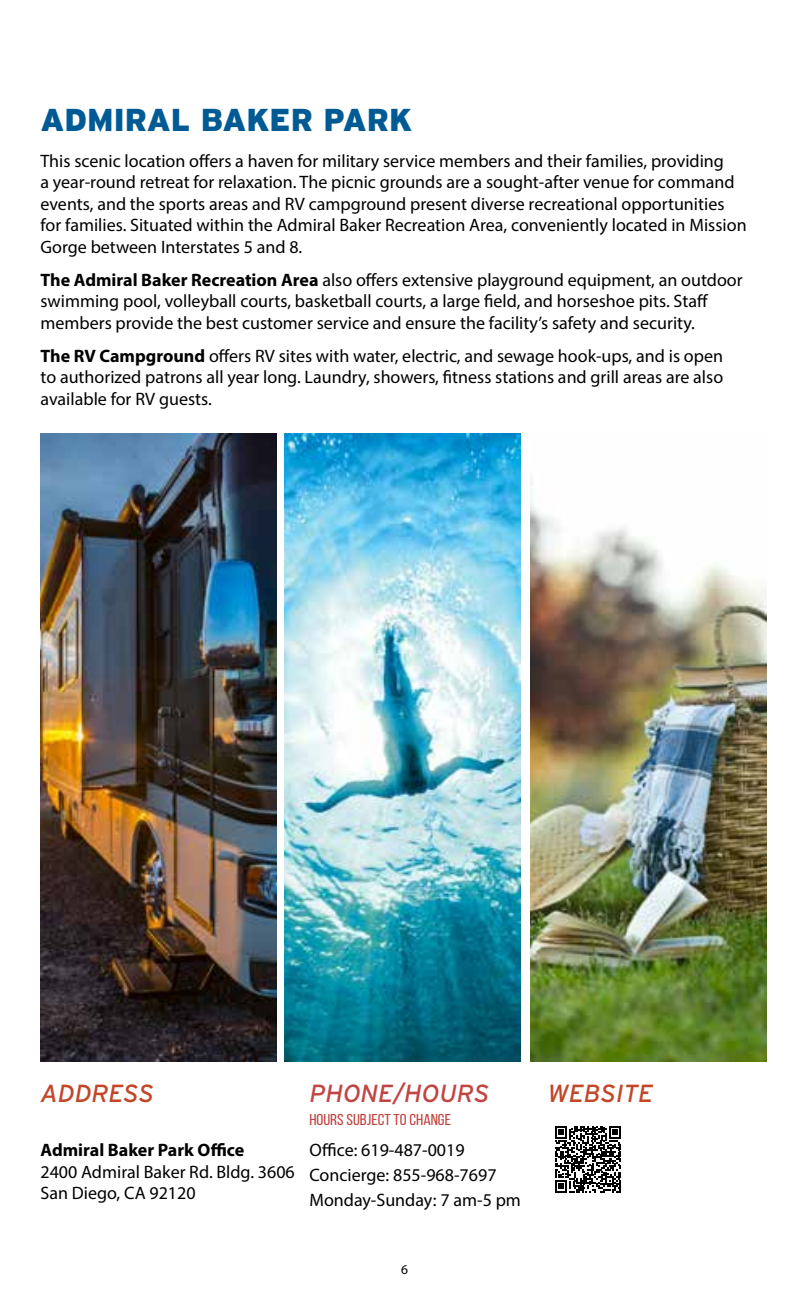
<style>
.page{position:relative;width:810px;height:1296px;background:#fff}
.page>*{position:absolute;margin:0;border:0;box-sizing:border-box;transform-origin:0 0}
.t1{font:900 31.5px "Interstate Mono";color:#005b94}
.t2{font:italic 24.75px "Interstate";color:#c24628}
.t3{font:italic 24.75px "Interstate";color:#c14542}
.t4{font:18px/21.6px "Myriad Pro";color:#000}
.t5{font:700 18px "Myriad Pro";color:#000}
.t6{font:15.75px "Bebas Neue";color:#c14542;scale:1.12 1}
.t7{font:13.5px "Myriad Pro";color:#000}
.s1{font-weight:700}
</style>
<div class="page">
<img style="left:41px;top:433px;width:236px;height:629px">
<img style="left:284px;top:433px;width:236px;height:629px">
<img style="left:530px;top:478px;width:236px;height:584px">
<svg style="left:555px;top:1126px;width:66px;height:66px"></svg>
<h1 class="t1" style="left:40px;top:102px;width:373px">ADMIRAL BAKER PARK</h1>
<p class="t4" style="left:40px;top:149px;width:708px">This scenic location offers a haven for military service members and their families, providing<br>a year-round retreat for relaxation. The picnic grounds are a sought-after venue for command events, and the sports areas and RV campground present diverse recreational opportunities for families. Situated within the Admiral Baker Recreation Area, conveniently located in Mission Gorge between Interstates 5 and 8.</p>
<p class="t4" style="left:40px;top:269px;width:704px"><span class="s1">The Admiral Baker Recreation Area</span> also offers extensive playground equipment, an outdoor swimming pool, volleyball courts, basketball courts, a large field, and horseshoe pits. Staff members provide the best customer service and ensure the facility’s safety and security.</p>
<p class="t4" style="left:40px;top:344px;width:684px;text-align:justify"><span class="s1">The RV Campground</span> offers RV sites with water, electric, and sewage hook-ups, and is open to authorized patrons all year long. Laundry, showers, fitness stations and grill areas are also available for RV guests.</p>
<h2 class="t2" style="left:40px;top:1080px;width:115px">ADDRESS</h2>
<p class="t5" style="left:40px;top:1138px;width:205px">Admiral Baker Park Office</p>
<p class="t4" style="left:40px;top:1161px;width:256px">2400 Admiral Baker Rd. Bldg. 3606<br>San Diego, CA 92120</p>
<h2 class="t3" style="left:309px;top:1080px;width:181px">PHONE/HOURS</h2>
<p class="t6" style="left:309px;top:1111px;width:128px">HOURS SUBJECT TO CHANGE</p>
<p class="t4" style="left:309px;top:1138px;width:213px;line-height:24.8px">Office: 619-487-0019<br>Concierge: 855-968-7697<br>Monday-Sunday: 7 am-5 pm</p>
<p class="t7" style="left:401px;top:1261px;width:8px">6</p>
<h2 class="t2" style="left:548px;top:1080px;width:107px">WEBSITE</h2>
</div>
